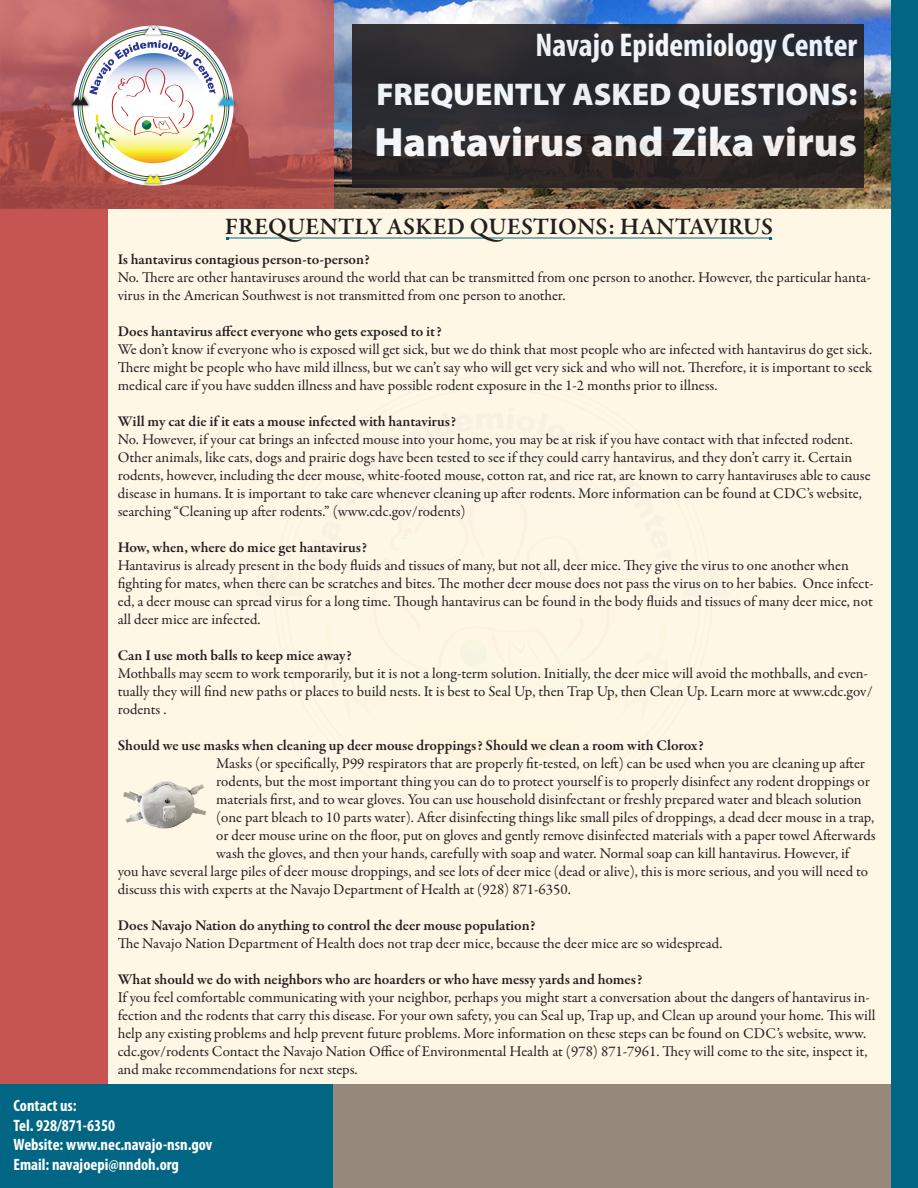
<style>
.page{position:relative;width:918px;height:1188px;background:#fff}
.page>*{position:absolute;margin:0;border:0;box-sizing:border-box;transform-origin:0 0}
.t1{font:900 41.25px "Myriad Pro";color:#fff}
.t2{font:700 condensed 33px "Myriad Pro";color:#fff}
.t3{font:900 31.5px "Myriad Pro";color:#fff}
.t4{font:600 24px "Garamond Premr Pro";letter-spacing:.005em;color:#231f20}
.t5{font:700 condensed 16.5px "Myriad Pro";color:#fff}
.t6{font:15px/18px "Garamond Premr Pro";letter-spacing:-.005em;color:#231f20}
.t7{font:600 15px "Garamond Premr Pro";color:#231f20}
</style>
<div class="page">
<div style="left:108px;top:208px;width:783px;height:877px;background:#fef7e6"></div>
<div style="left:0;top:0;width:108px;height:1188px;background:#c65551"></div>
<img style="left:334px;top:0;width:557px;height:208px">
<svg style="left:0;top:0;width:334px;height:208px;background:#b55d5c"></svg>
<div style="left:891px;top:0;width:27px;height:1188px;background:#006683"></div>
<svg style="left:73px;top:26px;width:161px;height:160px"></svg>
<img style="left:141px;top:23px;width:24px;height:3px">
<img style="left:141px;top:171px;width:24px;height:16px">
<svg style="left:145px;top:175px;width:17px;height:8px"></svg>
<img style="left:235px;top:93px;width:5px;height:16px">
<img style="left:68px;top:93px;width:4px;height:16px">
<svg style="left:72px;top:26px;width:163px;height:137px"></svg>
<div style="left:0;top:1085px;width:334px;height:103px;background:#006683"></div>
<div style="left:334px;top:1085px;width:557px;height:103px;background:#96887b"></div>
<hr style="left:227px;top:238px;width:543px;height:1px;background:#006683">
<div style="left:352px;top:24px;width:512px;height:163px;background:linear-gradient(to right,#2d2b2e,#2b282b)"></div>
<img style="left:123px;top:781px;width:83px;height:48px">
<h2 class="t2" style="left:536px;top:24px;width:323px">Navajo Epidemiology Center</h2>
<h3 class="t3" style="left:376px;top:77px;width:482px">FREQUENTLY ASKED QUESTIONS:</h3>
<h1 class="t1" style="left:374px;top:119px;width:484px">Hantavirus and Zika virus</h1>
<p class="t4" style="left:225px;top:212px;width:550px">FREQUENTLY ASKED QUESTIONS: HANTAVIRUS</p>
<p class="t7" style="left:118px;top:251px;width:254px">Is hantavirus contagious person-to-person?</p>
<p class="t6" style="left:118px;top:269px;width:755px">No. There are other hantaviruses around the world that can be transmitted from one person to another. However, the particular hanta&shy;virus in the American Southwest is not transmitted from one person to another.</p>
<p class="t7" style="left:118px;top:323px;width:325px">Does hantavirus affect everyone who gets exposed to it?</p>
<p class="t6" style="left:118px;top:341px;width:756px;text-align:justify">We don’t know if everyone who is exposed will get sick, but we do think that most people who are infected with hantavirus do get sick.<br>There might be people who have mild illness, but we can’t say who will get very sick and who will not. Therefore, it is important to seek medical care if you have sudden illness and have possible rodent exposure in the 1-2 months prior to illness.</p>
<p class="t7" style="left:118px;top:413px;width:340px">Will my cat die if it eats a mouse infected with hantavirus?</p>
<p class="t6" style="left:118px;top:431px;width:754px">No. However, if your cat brings an infected mouse into your home, you may be at risk if you have contact with that infected rodent.<br>Other animals, like cats, dogs and prairie dogs have been tested to see if they could carry hantavirus, and they don’t carry it. Certain rodents, however, including the deer mouse, white-footed mouse, cotton rat, and rice rat, are known to carry hantaviruses able to cause disease in humans. It is important to take care whenever cleaning up after rodents. More information can be found at CDC’s website, searching “Cleaning up after rodents.” (www.cdc.gov/rodents)</p>
<p class="t7" style="left:118px;top:539px;width:251px">How, when, where do mice get hantavirus?</p>
<p class="t6" style="left:118px;top:557px;width:757px">Hantavirus is already present in the body fluids and tissues of many, but not all, deer mice. They give the virus to one another when fighting for mates, when there can be scratches and bites. The mother deer mouse does not pass the virus on to her babies. Once infect&shy;ed, a deer mouse can spread virus for a long time. Though hantavirus can be found in the body fluids and tissues of many deer mice, not all deer mice are infected.</p>
<p class="t7" style="left:118px;top:647px;width:236px">Can I use moth balls to keep mice away?</p>
<p class="t6" style="left:118px;top:665px;width:756px">Mothballs may seem to work temporarily, but it is not a long-term solution. Initially, the deer mice will avoid the mothballs, and even&shy;tually they will find new paths or places to build nests. It is best to Seal Up, then Trap Up, then Clean Up. Learn more at www.cdc.gov/ rodents .</p>
<p class="t7" style="left:118px;top:737px;width:588px">Should we use masks when cleaning up deer mouse droppings? Should we clean a room with Clorox?</p>
<p class="t6" style="left:216px;top:755px;width:650px">Masks (or specifically, P99 respirators that are properly fit-tested, on left) can be used when you are cleaning up after</p>
<p class="t6" style="left:216px;top:773px;width:655px">rodents, but the most important thing you can do to protect yourself is to properly disinfect any rodent droppings or</p>
<p class="t6" style="left:216px;top:791px;width:647px">materials first, and to wear gloves. You can use household disinfectant or freshly prepared water and bleach solution</p>
<p class="t6" style="left:216px;top:809px;width:660px">(one part bleach to 10 parts water). After disinfecting things like small piles of droppings, a dead deer mouse in a trap,</p>
<p class="t6" style="left:216px;top:827px;width:661px">or deer mouse urine on the floor, put on gloves and gently remove disinfected materials with a paper towel Afterwards</p>
<p class="t6" style="left:216px;top:845px;width:635px">wash the gloves, and then your hands, carefully with soap and water. Normal soap can kill hantavirus. However, if</p>
<p class="t6" style="left:118px;top:863px;width:752px">you have several large piles of deer mouse droppings, and see lots of deer mice (dead or alive), this is more serious, and you will need to</p>
<p class="t6" style="left:118px;top:881px;width:455px">discuss this with experts at the Navajo Department of Health at (928) 871-6350.</p>
<p class="t7" style="left:118px;top:917px;width:419px">Does Navajo Nation do anything to control the deer mouse population?</p>
<p class="t6" style="left:118px;top:935px;width:606px">The Navajo Nation Department of Health does not trap deer mice, because the deer mice are so widespread.</p>
<p class="t7" style="left:118px;top:971px;width:526px">What should we do with neighbors who are hoarders or who have messy yards and homes?</p>
<p class="t6" style="left:118px;top:989px;width:759px">If you feel comfortable communicating with your neighbor, perhaps you might start a conversation about the dangers of hantavirus in&shy;fection and the rodents that carry this disease. For your own safety, you can Seal up, Trap up, and Clean up around your home. This will help any existing problems and help prevent future problems. More information on these steps can be found on CDC’s website, www. cdc.gov/rodents Contact the Navajo Nation Office of Environmental Health at (978) 871-7961. They will come to the site, inspect it, and make recommendations for next steps.</p>
<p class="t5" style="left:14px;top:1095px;width:65px">Contact us:</p>
<p class="t5" style="left:14px;top:1115px;width:103px">Tel. 928/871-6350</p>
<p class="t5" style="left:14px;top:1135px;width:200px">Website: www.nec.navajo-nsn.gov</p>
<p class="t5" style="left:14px;top:1154px;width:167px">Email: navajoepi@nndoh.org</p>
</div>
